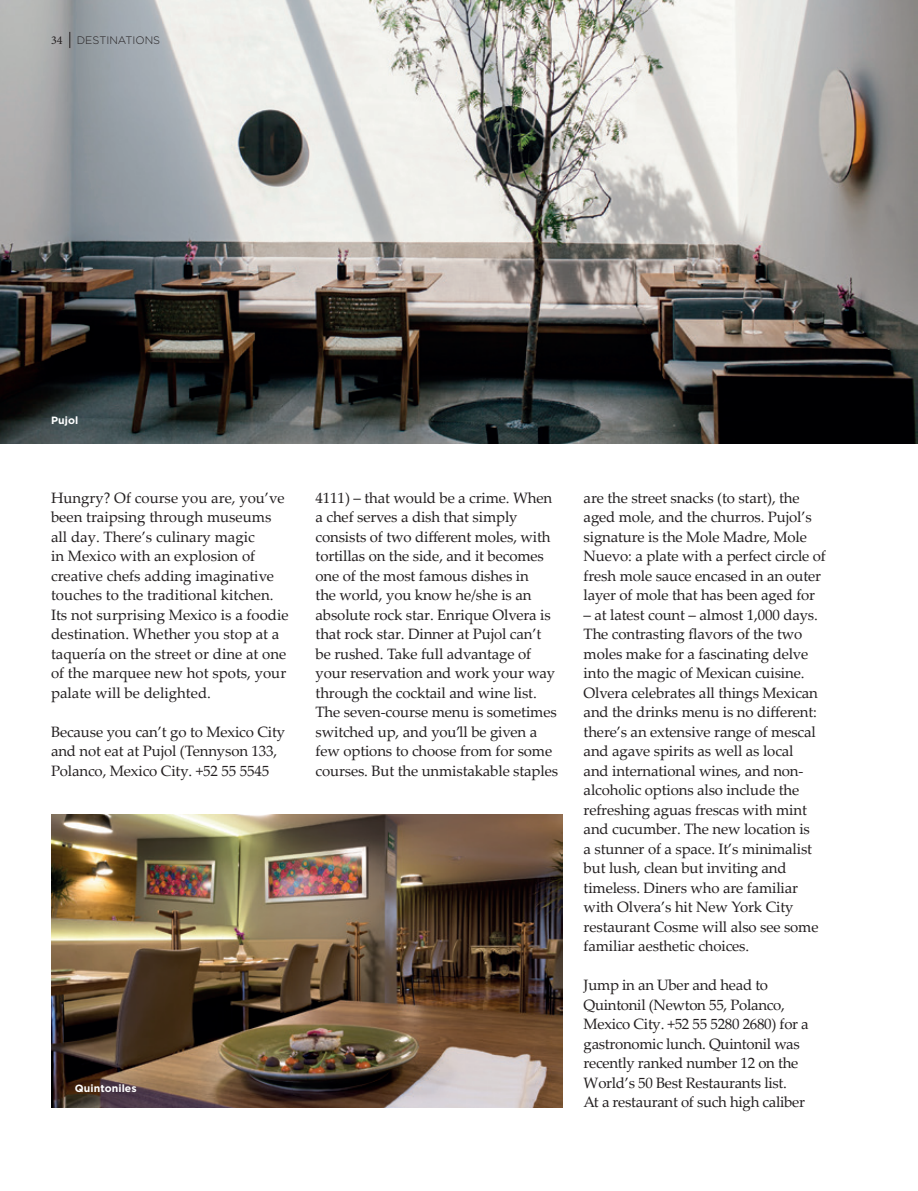
<style>
.page{position:relative;width:918px;height:1191px;background:#fff}
.page>*{position:absolute;margin:0;border:0;box-sizing:border-box;transform-origin:0 0}
.t1{font:15px/19.5px "Palatino Linotype";letter-spacing:-.01em;color:#231f20}
.t2{font:300 10.8px "Gotham";color:#231f20}
.t3{font:700 10.5px "Gotham";letter-spacing:.01em;color:#fff}
.s1{font-family:"Minion Pro";font-weight:400;font-size:12px}
</style>
<div class="page">
<img style="left:51px;top:814px;width:511px;height:293px">
<img style="left:0;top:0;width:918px;height:444px">
<svg style="left:70px;top:32px;width:1px;height:16px"></svg>
<p class="t2" style="left:51px;top:33px;width:111px"><span class="s1">34</span> DESTINATIONS</p>
<p class="t3" style="left:51px;top:414px;width:29px">Pujol</p>
<p class="t1" style="left:51px;top:487px;width:239px">Hungry? Of course you are, you’ve been traipsing through museums all day. There’s culinary magic<br>in Mexico with an explosion of creative chefs adding imaginative touches to the traditional kitchen.<br>Its not surprising Mexico is a foodie destination. Whether you stop at a taquería on the street or dine at one of the marquee new hot spots, your palate will be delighted.</p>
<p class="t1" style="left:51px;top:721px;width:236px">Because you can’t go to Mexico City and not eat at Pujol (Tennyson 133,<br>Polanco, Mexico City. +52 55 5545</p>
<p class="t3" style="left:75px;top:1081px;width:63px">Quintoniles</p>
<p class="t1" style="left:316px;top:487px;width:244px">4111) – that would be a crime. When a chef serves a dish that simply consists of two different moles, with tortillas on the side, and it becomes one of the most famous dishes in<br>the world, you know he/she is an absolute rock star. Enrique Olvera is that rock star. Dinner at Pujol can’t be rushed. Take full advantage of your reservation and work your way through the cocktail and wine list.<br>The seven-course menu is sometimes switched up, and you’ll be given a few options to choose from for some courses. But the unmistakable staples</p>
<p class="t1" style="left:584px;top:487px;width:244px">are the street snacks (to start), the aged mole, and the churros. Pujol’s signature is the Mole Madre, Mole Nuevo: a plate with a perfect circle of fresh mole sauce encased in an outer layer of mole that has been aged for</p>
<p class="t1" style="left:584px;top:604px;width:236px">– at latest count – almost 1,000 days.<br>The contrasting flavors of the two moles make for a fascinating delve into the magic of Mexican cuisine.<br>Olvera celebrates all things Mexican and the drinks menu is no different: there’s an extensive range of mescal and agave spirits as well as local and international wines, and non&shy;alcoholic options also include the refreshing aguas frescas with mint and cucumber. The new location is a stunner of a space. It’s minimalist but lush, clean but inviting and timeless. Diners who are familiar with Olvera’s hit New York City restaurant Cosme will also see some familiar aesthetic choices.</p>
<p class="t1" style="left:584px;top:974px;width:227px">Jump in an Uber and head to<br>Quintonil (Newton 55, Polanco,<br>Mexico City. +52 55 5280 2680) for a gastronomic lunch. Quintonil was recently ranked number 12 on the<br>World’s 50 Best Restaurants list.<br>At a restaurant of such high caliber</p>
</div>
